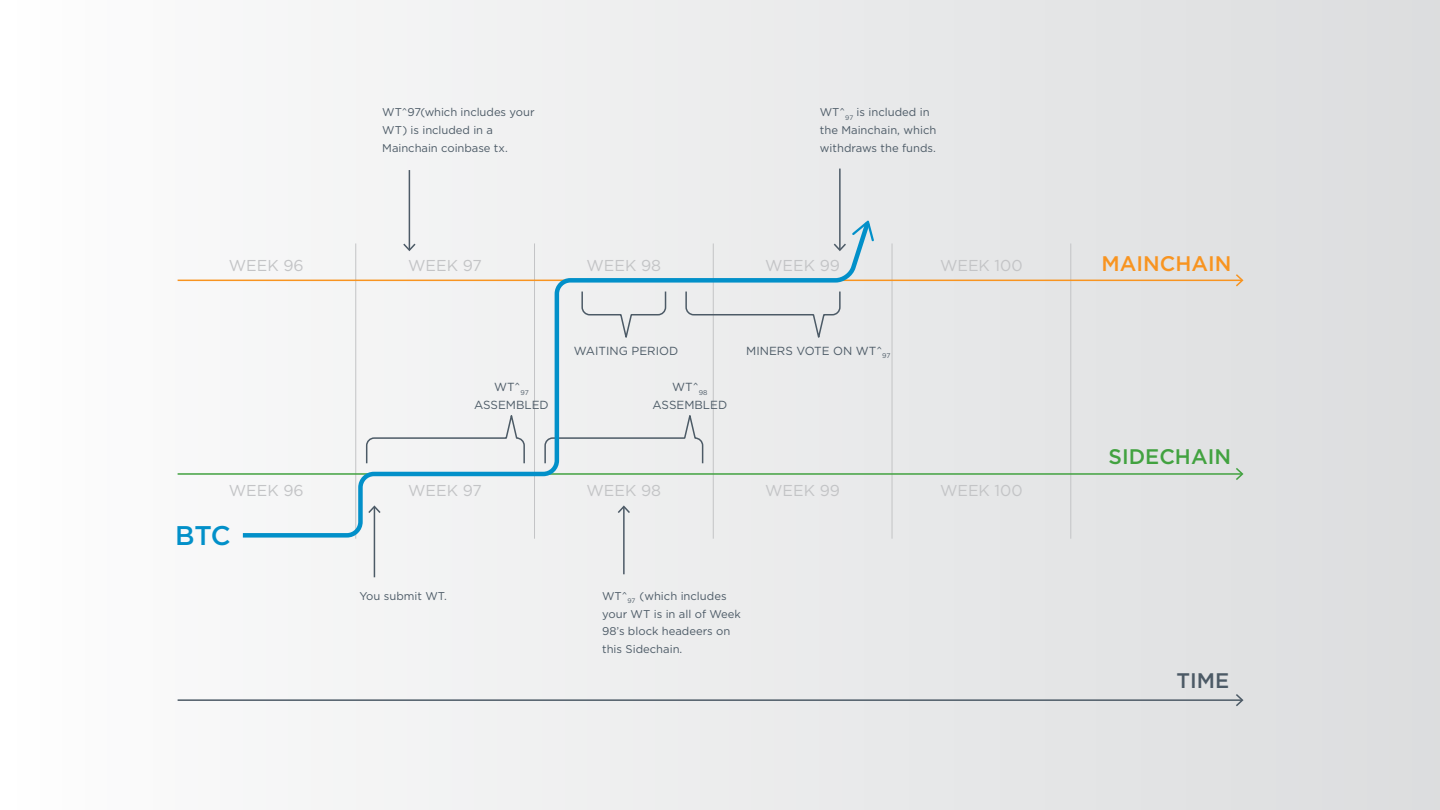
<style>
.page{position:relative;width:1440px;height:810px;background:#fff}
.page>*{position:absolute;margin:0;border:0;box-sizing:border-box;transform-origin:0 0}
.t1{font:500 27px "Gotham";color:#0290c9}
.t2{font:500 21.08px "Gotham";color:#42a240}
.t3{font:500 21.08px "Gotham";color:#f89420}
.t4{font:500 21.08px "Gotham";color:#4c5a66}
.t5{font:15.75px "Gotham";color:#c3c4c6}
.t6{font:11.7px/17.9px "Gotham";color:#4c5a66;text-align:center}
.t7{font:11.25px/17.8px "Gotham";color:#4c5a66}
</style>
<div class="page">
<div style="left:0;top:1px;width:1440px;height:809px;background:linear-gradient(to right,#fdfdfd,#dcddde)"></div>
<hr style="left:892px;top:243px;width:1px;height:296px;background:#c3c4c6">
<hr style="left:1070px;top:243px;width:1px;height:296px;background:#c3c4c6">
<hr style="left:178px;top:280px;width:1064px;height:1px;background:#f89420">
<svg style="left:1236px;top:274px;width:7px;height:12px"></svg>
<hr style="left:178px;top:473px;width:1064px;height:2px;background:#42a240">
<svg style="left:1236px;top:468px;width:7px;height:12px"></svg>
<hr style="left:178px;top:699px;width:1064px;height:2px;background:#4c5a66">
<svg style="left:1236px;top:694px;width:7px;height:12px"></svg>
<hr style="left:374px;top:507px;width:1px;height:70px;background:#4c5a66">
<hr style="left:409px;top:170px;width:1px;height:80px;background:#4c5a66">
<hr style="left:839px;top:169px;width:2px;height:81px;background:#4c5a66">
<hr style="left:623px;top:507px;width:2px;height:67px;background:#4c5a66">
<div style="left:238px;top:218px;width:635px;height:322px;background:#eff0f0"></div>
<svg style="left:852px;top:221px;width:22px;height:20px"></svg>
<p class="t7" style="left:382px;top:103px;width:154px;line-height:18px">WT^97(which includes your<br>WT) is included in a<br>Mainchain coinbase tx.</p>
<p class="t7" style="left:820px;top:103px;width:118px">WT^<sub>97</sub> is included in the Mainchain, which withdraws the funds.</p>
<h3 class="t5" style="left:229px;top:255px;width:76px">WEEK 96</h3>
<h3 class="t5" style="left:408px;top:255px;width:75px">WEEK 97</h3>
<h3 class="t5" style="left:587px;top:255px;width:76px">WEEK 98</h3>
<h3 class="t5" style="left:765px;top:255px;width:76px">WEEK 99</h3>
<h3 class="t5" style="left:940px;top:255px;width:84px">WEEK 100</h3>
<h2 class="t3" style="left:1101px;top:249px;width:131px">MAINCHAIN</h2>
<p class="t6" style="left:474px;top:378px;width:76px">WT^<sub>97<br></sub>ASSEMBLED</p>
<p class="t6" style="left:574px;top:341px;width:106px">WAITING PERIOD</p>
<p class="t6" style="left:746px;top:341px;width:146px">MINERS VOTE ON WT^<sub>97</sub></p>
<p class="t6" style="left:653px;top:378px;width:76px">WT^<sub>98<br></sub>ASSEMBLED</p>
<h3 class="t5" style="left:229px;top:480px;width:76px">WEEK 96</h3>
<h3 class="t5" style="left:408px;top:480px;width:75px">WEEK 97</h3>
<h3 class="t5" style="left:587px;top:480px;width:76px">WEEK 98</h3>
<h3 class="t5" style="left:765px;top:480px;width:76px">WEEK 99</h3>
<h3 class="t5" style="left:940px;top:480px;width:84px">WEEK 100</h3>
<h1 class="t1" style="left:175px;top:518px;width:57px">BTC</h1>
<p class="t7" style="left:359px;top:587px;width:89px">You submit WT.</p>
<p class="t7" style="left:602px;top:587px;width:140px">WT^<sub>97</sub> (which includes your WT is in all of Week<br>98’s block headeers on this Sidechain.</p>
<h2 class="t2" style="left:1109px;top:443px;width:124px">SIDECHAIN</h2>
<h2 class="t4" style="left:1176px;top:667px;width:54px">TIME</h2>
</div>
